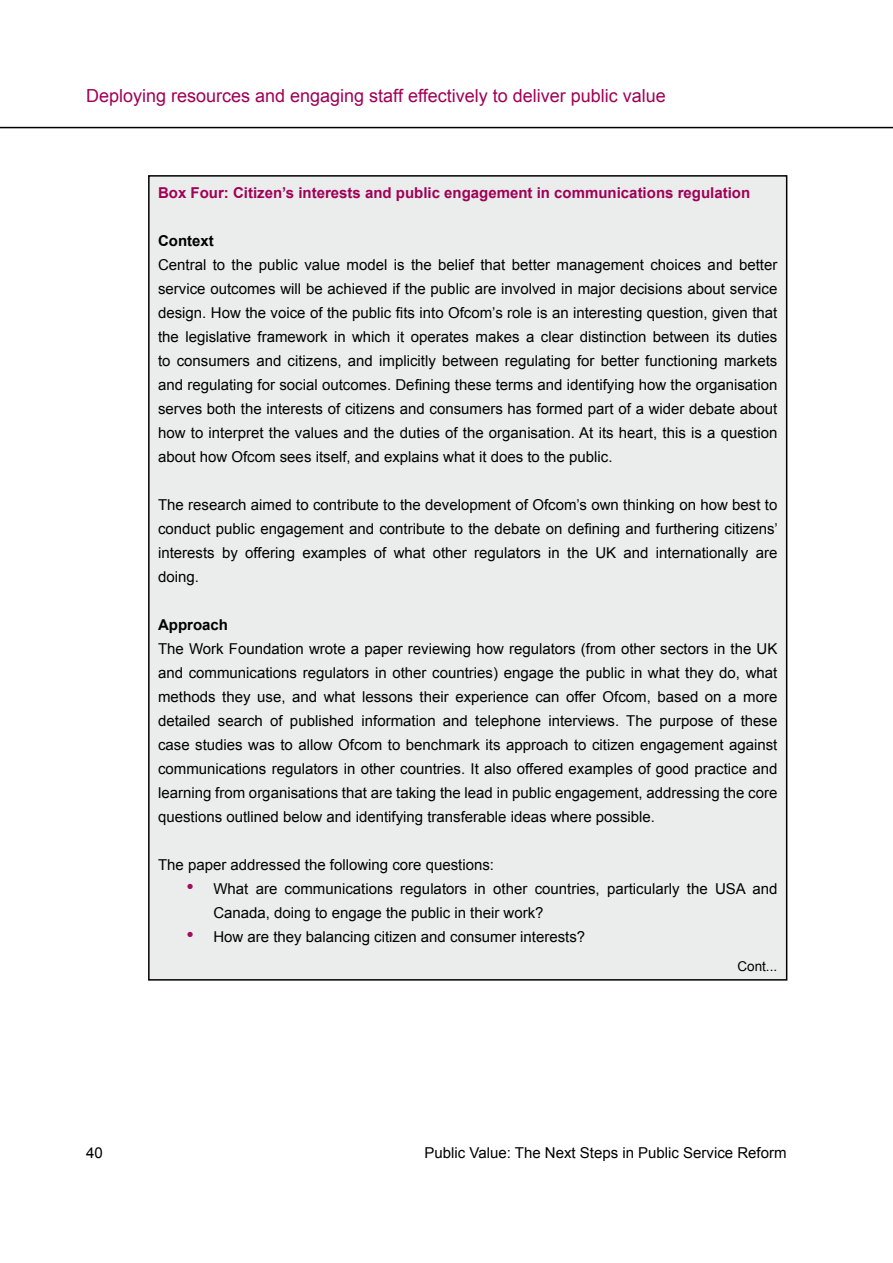
<style>
.page{position:relative;width:893px;height:1263px;background:#fff}
.page>*{position:absolute;margin:0;border:0;box-sizing:border-box;transform-origin:0 0}
.t1{font:18px "Arial";color:#a00057}
.t2{font:15px/24px "Arial";color:#000;text-align:justify}
.t3{font:700 15px "Arial";color:#a00057}
.t4{font:700 15px "Arial";color:#000}
.t5{font:13.5px "Arial";color:#000}
.s1{font-size:21px;color:#9d0f60}
</style>
<div class="page">
<hr style="left:0;top:127px;width:893px;height:1px;background:#000">
<div style="left:149px;top:176px;width:638px;height:804px;background:#eaedeb"></div>
<p class="t1" style="left:86px;top:84px;width:581px">Deploying resources and engaging staff effectively to deliver public value</p>
<p class="t3" style="left:158px;top:183px;width:594px">Box Four: Citizen’s interests and public engagement in communications regulation</p>
<p class="t4" style="left:158px;top:231px;width:57px">Context</p>
<p class="t2" style="left:158px;top:253px;width:621px">Central to the public value model is the belief that better management choices and better service outcomes will be achieved if the public are involved in major decisions about service design. How the voice of the public fits into Ofcom’s role is an interesting question, given that the legislative framework in which it operates makes a clear distinction between its duties to consumers and citizens, and implicitly between regulating for better functioning markets and regulating for social outcomes. Defining these terms and identifying how the organisation serves both the interests of citizens and consumers has formed part of a wider debate about how to interpret the values and the duties of the organisation. At its heart, this is a question about how Ofcom sees itself, and explains what it does to the public.</p>
<p class="t2" style="left:158px;top:493px;width:621px">The research aimed to contribute to the development of Ofcom’s own thinking on how best to conduct public engagement and contribute to the debate on defining and furthering citizens’ interests by offering examples of what other regulators in the UK and internationally are doing.</p>
<p class="t4" style="left:158px;top:615px;width:72px">Approach</p>
<p class="t2" style="left:158px;top:637px;width:621px">The Work Foundation wrote a paper reviewing how regulators (from other sectors in the UK and communications regulators in other countries) engage the public in what they do, what methods they use, and what lessons their experience can offer Ofcom, based on a more detailed search of published information and telephone interviews. The purpose of these case studies was to allow Ofcom to benchmark its approach to citizen engagement against communications regulators in other countries. It also offered examples of good practice and learning from organisations that are taking the lead in public engagement, addressing the core questions outlined below and identifying transferable ideas where possible.</p>
<p class="t2" style="left:158px;top:853px;width:337px">The paper addressed the following core questions:</p>
<p class="t2" style="left:213px;top:877px;width:565px;text-indent:-27px"><span class="s1">•</span> What are communications regulators in other countries, particularly the USA and<br>Canada, doing to engage the public in their work?</p>
<p class="t2" style="left:186px;top:925px;width:400px"><span class="s1">•</span> How are they balancing citizen and consumer interests?</p>
<p class="t5" style="left:737px;top:957px;width:41px">Cont...</p>
<p class="t2" style="left:86px;top:1141px;width:18px">40</p>
<p class="t2" style="left:425px;top:1141px;width:364px">Public Value: The Next Steps in Public Service Reform</p>
</div>
